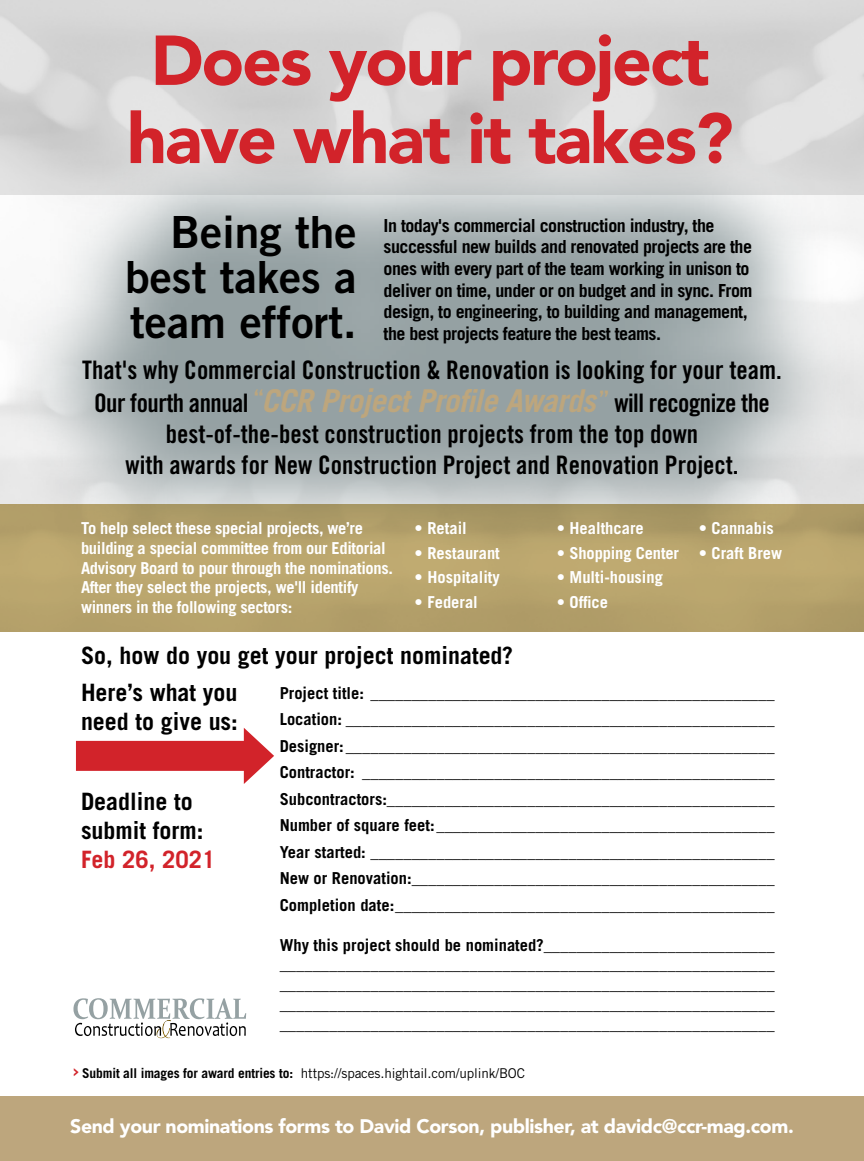
<style>
.page{position:relative;width:864px;height:1161px;background:#fff}
.page>*{position:absolute;margin:0;border:0;box-sizing:border-box;transform-origin:0 0}
.t1{font:900 69.75px/78.2px "Avenir";letter-spacing:-.03em;color:#d2232a;text-align:center}
.t2{font:44.4px/45px "Trade Gothic Bold Two";color:#000;text-align:justify}
.t3{font:25.5px/33px "Trade Gothic Bold Cond Twenty";color:#000;text-align:center}
.t4{font:700 24px/28.7px "Trade Gothic";color:#000}
.t5{font:700 24px "Trade Gothic";color:#d2232a}
.t6{font:900 19.5px "Avenir";letter-spacing:-.02em;color:#fff}
.t7{font:700 18px/21.6px "Trade Gothic";letter-spacing:-.03em;color:#000}
.t8{font:700 16.5px/26.5px "Trade Gothic";color:#000;text-align:justify}
.t9{font:700 16.5px/19.8px "Trade Gothic";letter-spacing:-.02em;color:#fff}
.t10{font:700 16.5px "Trade Gothic";color:#fff}
.t11{font:13.5px "Trade Gothic";letter-spacing:-.01em;color:#000}
.s1{font-family:"Trade Gothic";font-weight:700;font-style:italic;font-size:31.5px;color:#bda67d}
.s2{color:#bda67d}
.s3{font-family:"Franchise";font-weight:700;font-size:16.5px;color:#d2232a}
.s4{font-weight:700}
</style>
<div class="page">
<svg style="left:0;top:0;width:864px;height:195px;background:#d6d6d6"></svg>
<svg style="left:5px;top:136px;width:852px;height:368px;background:#b9c0c1"></svg>
<div style="left:76px;top:741px;width:179px;height:30px;background:#d2232a"></div>
<svg style="left:244px;top:728px;width:30px;height:56px"></svg>
<div style="left:154px;top:1018px;width:18px;height:21px;background:#000;opacity:.75"></div>
<svg style="left:73px;top:998px;width:173px;height:40px"></svg>
<div style="left:0;top:1097px;width:864px;height:64px;background:#bda67d"></div>
<div style="left:0;top:504px;width:864px;height:128px;background:linear-gradient(to bottom,#b29f69,#b9a56d)"></div>
<h1 class="t1" style="left:127px;top:21px;width:608px">Does your project have what it takes?</h1>
<h2 class="t2" style="left:125px;top:209px;width:233px;text-indent:45px">Being the best takes a team effort.</h2>
<p class="t7" style="left:384px;top:214px;width:370px">In today's commercial construction industry, the successful new builds and renovated projects are the ones with every part of the team working in unison to deliver on time, under or on budget and in sync. From design, to engineering, to building and management, the best projects feature the best teams.</p>
<h3 class="t3" style="left:82px;top:354px;width:701px">That's why Commercial Construction &amp; Renovation is looking for your team.<br>Our fourth annual <sup>“</sup><span class="s1">CCR Project Profile Awards</span><span class="s2">”</span> will recognize the</h3>
<h3 class="t3" style="left:126px;top:419px;width:615px;line-height:30.6px">best-of-the-best construction projects from the top down<br>with awards for New Construction Project and Renovation Project.</h3>
<p class="t9" style="left:81px;top:518px;width:314px">To help select these special projects, we’re building a special committee from our Editorial Advisory Board to pour through the nominations.<br>After they select the projects, we'll identify winners in the following sectors:</p>
<p class="t9" style="left:415px;top:518px;width:54px">• Retail</p>
<p class="t10" style="left:415px;top:543px;width:87px">• Restaurant</p>
<p class="t10" style="left:415px;top:567px;width:87px">• Hospitality</p>
<p class="t10" style="left:415px;top:592px;width:65px">• Federal</p>
<h3 class="t4" style="left:81px;top:641px;width:434px">So, how do you get your project nominated?</h3>
<p class="t10" style="left:557px;top:518px;width:89px">• Healthcare</p>
<p class="t9" style="left:557px;top:543px;width:124px">• Shopping Center</p>
<p class="t10" style="left:557px;top:567px;width:108px">• Multi-housing</p>
<p class="t9" style="left:557px;top:592px;width:53px">• Office</p>
<p class="t10" style="left:699px;top:518px;width:77px">• Cannabis</p>
<p class="t10" style="left:699px;top:543px;width:85px">• Craft Brew</p>
<h3 class="t4" style="left:81px;top:678px;width:158px">Here’s what you need to give us:</h3>
<h3 class="t4" style="left:81px;top:787px;width:124px">Deadline to submit form:</h3>
<h3 class="t5" style="left:81px;top:845px;width:136px">Feb 26, 2021</h3>
<p class="t8" style="left:280px;top:679px;width:497px">Project title: _________________________________________________ Location: ____________________________________________________ Designer:____________________________________________________ Contractor: __________________________________________________ Subcontractors:_______________________________________________ Number of square feet:_________________________________________ Year started: _________________________________________________ New or Renovation:____________________________________________ Completion date:______________________________________________</p>
<p class="t8" style="left:280px;top:935px;width:496px;line-height:19.8px">Why this project should be nominated?____________________________ ____________________________________________________________ ____________________________________________________________ ____________________________________________________________ ____________________________________________________________</p>
<p class="t11" style="left:73px;top:1065px;width:453px"><span class="s3">&gt;</span> <span class="s4">Submit all images for award entries to:</span> https://spaces.hightail.com/uplink/BOC</p>
<p class="t6" style="left:70px;top:1114px;width:725px">Send your nominations forms to David Corson, publisher, at davidc@ccr-mag.com.</p>
</div>
